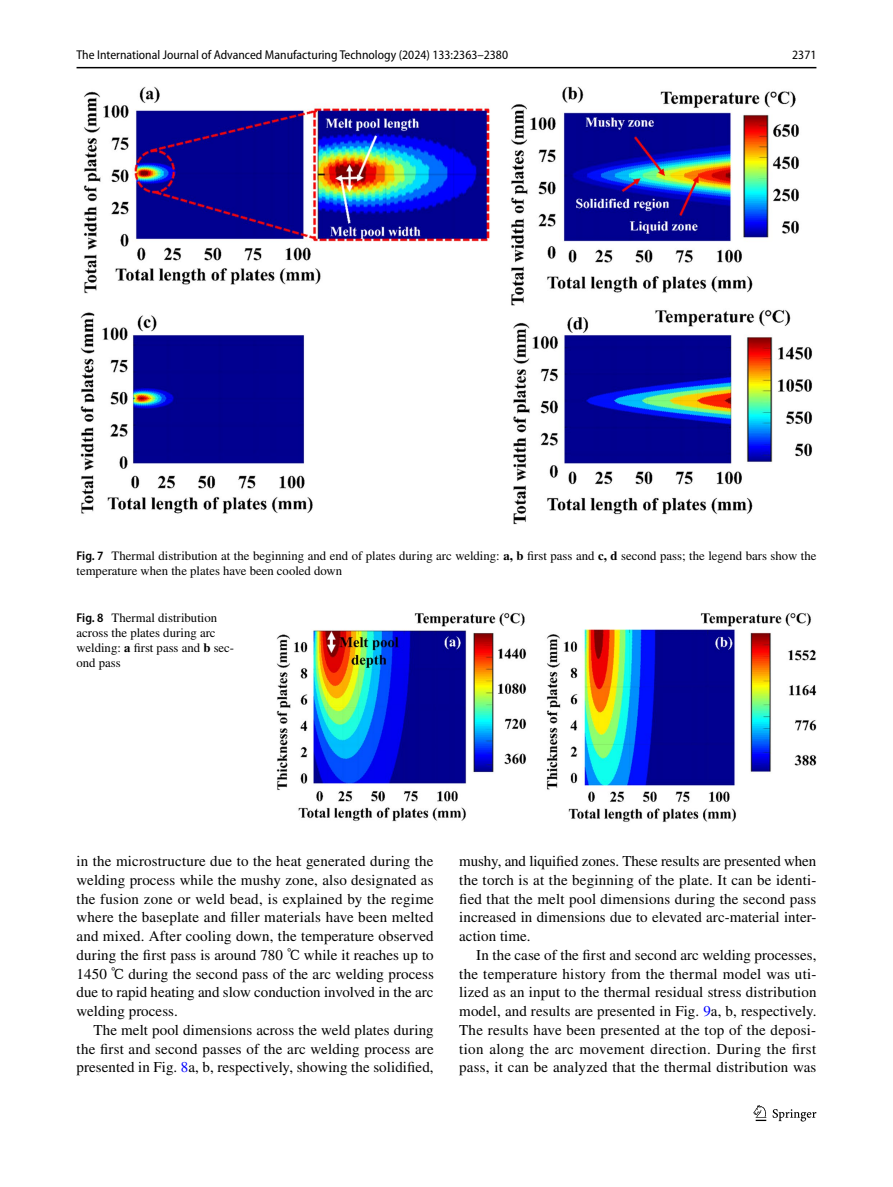
<style>
.page{position:relative;width:893px;height:1187px;background:#fff}
.page>*{position:absolute;margin:0;border:0;box-sizing:border-box;transform-origin:0 0}
.t1{font:15px/18.8px "STIX";letter-spacing:.005em;color:#000;text-align:justify}
.t2{font:12.75px/15px "STIX";color:#000}
.t3{font:semi-condensed 12.75px "Myriad Pro";color:#000}
.s1{font-family:"Myriad Pro";font-weight:600;font-stretch:semi-condensed}
.s2{font-weight:700}
.s3{font-family:"Code 2000"}
.s4{color:#00f}
</style>
<div class="page">
<hr style="left:77px;top:67px;width:739px;height:1px;background:#000">
<svg style="left:753px;top:1105px;width:13px;height:15px"></svg>
<svg style="left:773px;top:1109px;width:43px;height:12px"></svg>
<img style="left:81px;top:87px;width:731px;height:437px">
<img style="left:276px;top:612px;width:540px;height:210px">
<p class="t3" style="left:77px;top:48px;width:433px">The International Journal of Advanced Manufacturing Technology (2024) 133:2363–2380</p>
<p class="t3" style="left:792px;top:48px;width:26px">2371</p>
<p class="t2" style="left:77px;top:549px;width:741px"><span class="s1">Fig. 7</span> Thermal distribution at the beginning and end of plates during arc welding: <span class="s2">a, b</span> first pass and <span class="s2">c, d</span> second pass; the legend bars show the temperature when the plates have been cooled down</p>
<p class="t2" style="left:77px;top:611px;width:159px"><span class="s1">Fig. 8</span> Thermal distribution across the plates during arc welding: <span class="s2">a</span> first pass and <span class="s2">b</span> sec&shy;ond pass</p>
<p class="t1" style="left:77px;top:852px;width:359px">in the microstructure due to the heat generated during the welding process while the mushy zone, also designated as the fusion zone or weld bead, is explained by the regime where the baseplate and filler materials have been melted and mixed. After cooling down, the temperature observed during the first pass is around 780 <span class="s3">℃</span> while it reaches up to 1450 <span class="s3">℃</span> during the second pass of the arc welding process due to rapid heating and slow conduction involved in the arc welding process.</p>
<p class="t1" style="left:77px;top:1021px;width:359px;text-indent:17px">The melt pool dimensions across the weld plates during the first and second passes of the arc welding process are presented in Fig. <span class="s4">8</span>a, b, respectively, showing the solidified,</p>
<p class="t1" style="left:459px;top:852px;width:359px">mushy, and liquified zones. These results are presented when the torch is at the beginning of the plate. It can be identi&shy;fied that the melt pool dimensions during the second pass increased in dimensions due to elevated arc-material inter&shy;action time.</p>
<p class="t1" style="left:459px;top:946px;width:359px;text-indent:17px">In the case of the first and second arc welding processes, the temperature history from the thermal model was uti&shy;lized as an input to the thermal residual stress distribution model, and results are presented in Fig. <span class="s4">9</span>a, b, respectively.<br>The results have been presented at the top of the deposi&shy;tion along the arc movement direction. During the first pass, it can be analyzed that the thermal distribution was</p>
</div>
